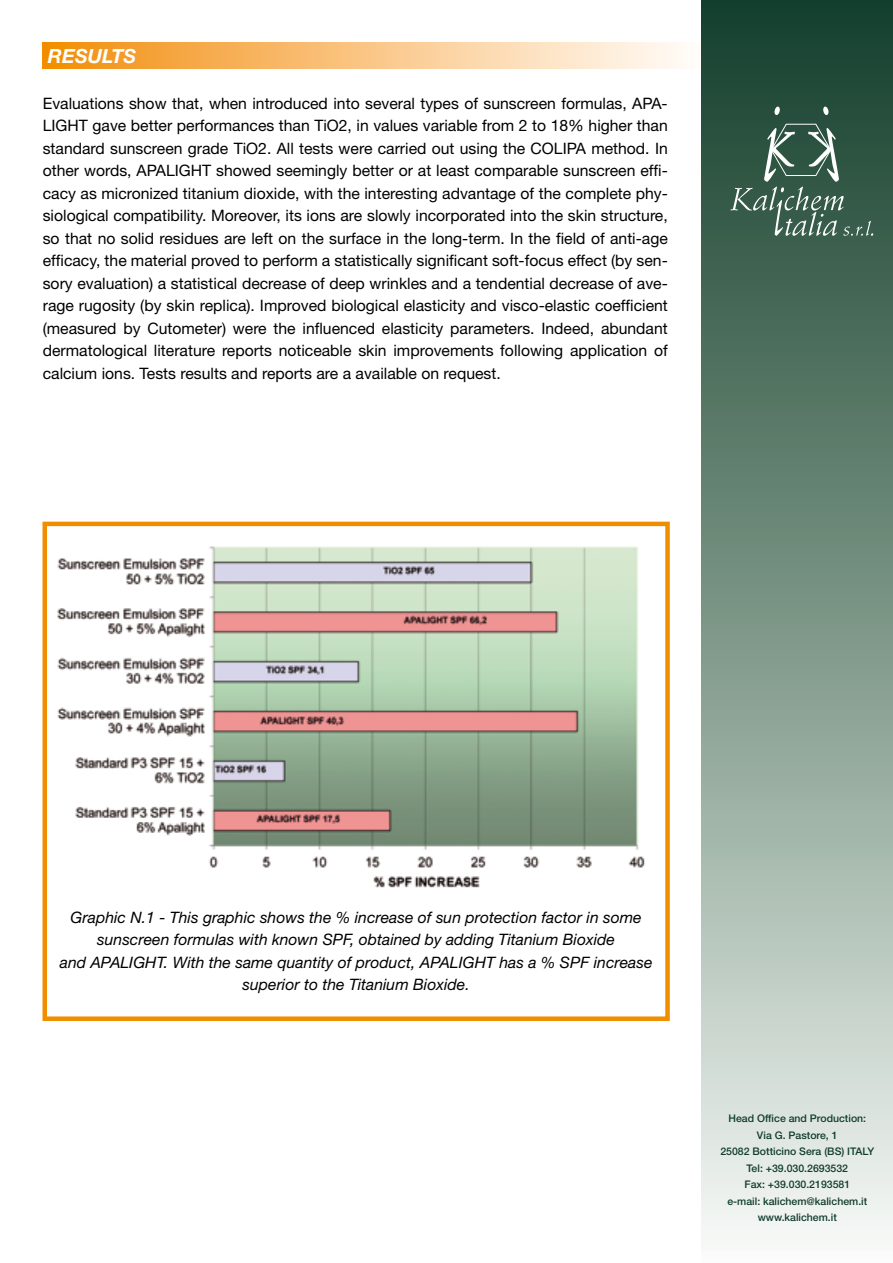
<style>
.page{position:relative;width:893px;height:1263px;background:#fff}
.page>*{position:absolute;margin:0;border:0;box-sizing:border-box;transform-origin:0 0}
.t1{font:italic 700 19.5px "Helvetica Neue";color:#fff}
.t2{font:15.75px/22.5px "Helvetica Neue";color:#000;text-align:justify}
.t3{font:italic 15.75px/22.5px "Helvetica Neue";color:#000;text-align:center}
.t4{font:500 10.5px/16.5px "Helvetica Neue";color:#113d2d;text-align:center}
</style>
<div class="page">
<svg style="left:43px;top:43px;width:659px;height:25px;background:#f9c685"></svg>
<div style="left:702px;top:0;width:191px;height:1263px;background:linear-gradient(to bottom,#0f3b26,#f4f8f3)"></div>
<svg style="left:730px;top:107px;width:143px;height:129px;background:#466858"></svg>
<img style="left:57px;top:546px;width:588px;height:342px">
<div style="left:43px;top:522px;width:627px;height:499px;border:4px solid #f18e00"></div>
<p class="t1" style="left:48px;top:44px;width:90px">RESULTS</p>
<p class="t2" style="left:43px;top:92px;width:627px">Evaluations show that, when introduced into several types of sunscreen formulas, APA-LIGHT gave better performances than TiO2, in values variable from 2 to 18% higher than standard sunscreen grade TiO2. All tests were carried out using the COLIPA method. In other words, APALIGHT showed seemingly better or at least comparable sunscreen effi&shy;cacy as micronized titanium dioxide, with the interesting advantage of the complete phy&shy;siological compatibility. Moreover, its ions are slowly incorporated into the skin structure, so that no solid residues are left on the surface in the long-term. In the field of anti-age efficacy, the material proved to perform a statistically significant soft-focus effect (by sen&shy;sory evaluation) a statistical decrease of deep wrinkles and a tendential decrease of ave&shy;rage rugosity (by skin replica). Improved biological elasticity and visco-elastic coefficient (measured by Cutometer) were the influenced elasticity parameters. Indeed, abundant dermatological literature reports noticeable skin improvements following application of calcium ions. Tests results and reports are a available on request.</p>
<p class="t3" style="left:60px;top:906px;width:594px">Graphic N.1 - This graphic shows the % increase of sun protection factor in some sunscreen formulas with known SPF, obtained by adding Titanium Bioxide<br>and APALIGHT. With the same quantity of product, APALIGHT has a % SPF increase superior to the Titanium Bioxide.</p>
<p class="t4" style="left:720px;top:1110px;width:155px">Head Office and Production:<br>Via G. Pastore, 1<br>25082 Botticino Sera (BS) ITALY<br>Tel: +39.030.2693532<br>Fax: +39.030.2193581<br>e-mail: kalichem@kalichem.it www.kalichem.it</p>
</div>
